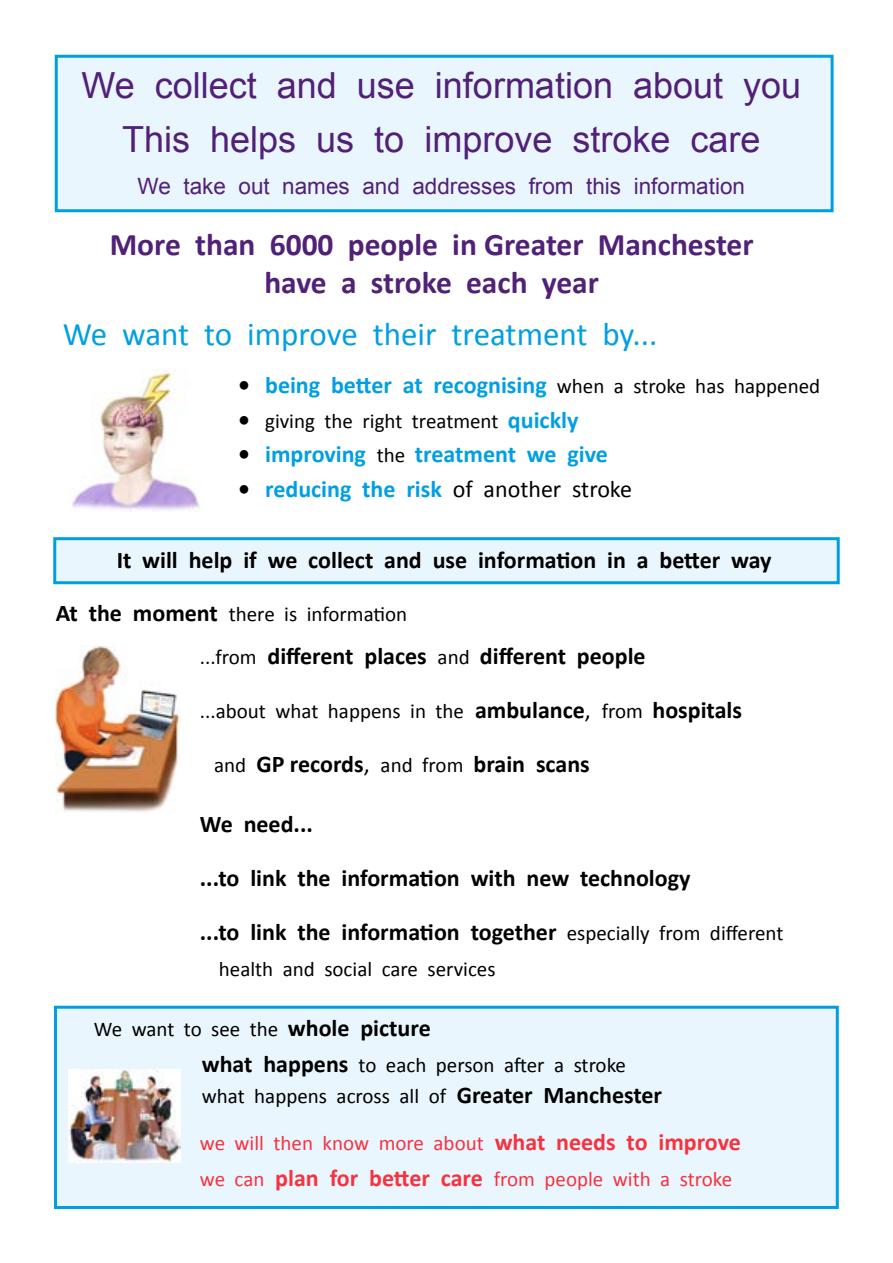
<style>
.page{position:relative;width:893px;height:1263px;background:#fff}
.page>*{position:absolute;margin:0;border:0;box-sizing:border-box;transform-origin:0 0}
.t1{font:36px/54px "Arial";color:#512178;text-align:center}
.t2{font:33px "Calibri";color:#009fe3}
.t3{font:700 31.5px/37.8px "Calibri";color:#512178;text-align:center}
.t4{font:700 24px "Calibri";color:#000}
.t5{font:700 24px "Calibri";color:#009fe3}
.t6{font:22.5px "Arial";color:#512178}
.t7{font:21px/36px "Calibri";color:#000}
.t8{font:21px/36px "Calibri";color:#f7323f}
.s1{color:#000}
.s2{font-weight:400;font-size:21px;color:#000}
.s3{font-weight:700;font-size:24px}
.s4{font-weight:700;font-size:24px;color:#009fe3}
.s5{font-weight:400;color:#000}
.s6{font-weight:400;font-size:21px}
.s7{font-size:24px}
.s8{font-weight:400}
</style>
<div class="page">
<div style="left:55px;top:55px;width:779px;height:157px;background:#eaf6fe;border:3px solid #009fe3"></div>
<div style="left:53px;top:537px;width:787px;height:47px;background:#eaf6fe;border:3px solid #009fe3"></div>
<div style="left:54px;top:1006px;width:785px;height:203px;background:#eaf6fe;border:3px solid #009fe3"></div>
<img style="left:72px;top:370px;width:128px;height:142px">
<img style="left:56px;top:646px;width:124px;height:167px">
<img style="left:69px;top:1069px;width:112px;height:94px">
<h1 class="t1" style="left:81px;top:58px;width:721px">We collect and use information about you<br>This helps us to improve stroke care</h1>
<p class="t6" style="left:138px;top:171px;width:609px">We take out names and addresses from this information</p>
<h3 class="t3" style="left:110px;top:224px;width:645px">More than 6000 people in Greater Manchester have a stroke each year</h3>
<h2 class="t2" style="left:63px;top:311px;width:596px">We want to improve their treatment by...</h2>
<p class="t5" style="left:238px;top:368px;width:584px"><span class="s1">•</span> being better at recognising <span class="s2">when a stroke has happened</span></p>
<p class="t7" style="left:238px;top:402px;width:342px"><span class="s3">•</span> giving the right treatment <span class="s4">quickly</span></p>
<p class="t5" style="left:238px;top:437px;width:371px"><span class="s1">•</span> improving <span class="s2">the</span> treatment we give</p>
<p class="t5" style="left:238px;top:472px;width:395px"><span class="s1">•</span> reducing the risk <span class="s5">of another stroke</span></p>
<p class="t4" style="left:117px;top:543px;width:656px">It will help if we collect and use information in a better way</p>
<p class="t7" style="left:56px;top:595px;width:353px"><span class="s3">At the moment</span> there is information</p>
<p class="t4" style="left:200px;top:639px;width:447px"><span class="s6">...from</span> different places <span class="s6">and</span> different people</p>
<p class="t7" style="left:200px;top:692px;width:544px">...about what happens in the <span class="s3">ambulance</span><span class="s7">,</span> from <span class="s3">hospitals</span></p>
<p class="t4" style="left:214px;top:747px;width:377px"><span class="s6">and</span> GP records<span class="s8">,</span> <span class="s6">and from</span> brain scans</p>
<p class="t4" style="left:200px;top:807px;width:114px">We need...</p>
<p class="t4" style="left:200px;top:861px;width:492px">...to link the information with new technology</p>
<p class="t4" style="left:200px;top:915px;width:585px">...to link the information together <span class="s6">especially from different</span></p>
<p class="t7" style="left:219px;top:950px;width:278px">health and social care services</p>
<p class="t7" style="left:202px;top:1011px;width:426px;text-indent:-108px">We want to see the <span class="s3">whole picture<br>what happens</span> to each person after a stroke</p>
<p class="t7" style="left:202px;top:1077px;width:462px">what happens across all of <span class="s3">Greater Manchester</span></p>
<p class="t8" style="left:200px;top:1125px;width:543px">we will then know more about <span class="s3">what needs to improve </span>we can <span class="s3">plan for better care</span> from people with a stroke</p>
</div>
